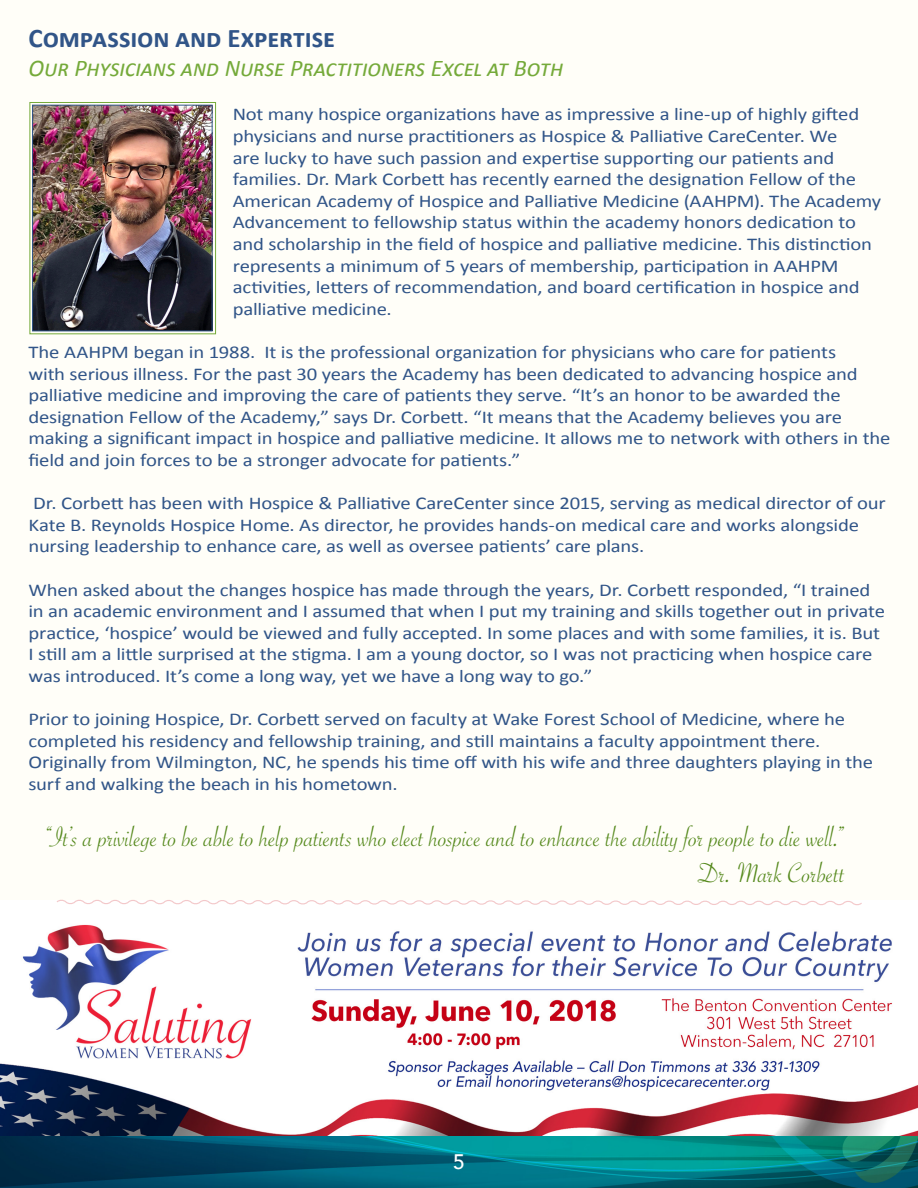
<style>
.page{position:relative;width:918px;height:1188px;background:#fff}
.page>*{position:absolute;margin:0;border:0;box-sizing:border-box;transform-origin:0 0}
.t1{font:30px "Savoye Let Plain";color:#55891c}
.t2{font:700 27px "Calibri";letter-spacing:-.005em;color:#315588}
.t3{font:italic 24px "Calibri";letter-spacing:-.01em;color:#75aa3a}
.t4{font:500 21px "Avenir";color:#fff}
.t5{font:18px/21.6px "Calibri";letter-spacing:-.01em;color:#315588;scale:1.15 1}
</style>
<div class="page">
<div style="left:0;top:0;width:918px;height:900px;background:#fffef8"></div>
<img style="left:34px;top:107px;width:176px;height:222px">
<div style="left:32px;top:105px;width:180px;height:226px;border:1px solid #315588"></div>
<img style="left:0;top:924px;width:918px;height:264px">
<div style="left:30px;top:102px;width:186px;height:232px;border:1px solid #75aa3a"></div>
<svg style="left:57px;top:899px;width:805px;height:7px"></svg>
<p class="t2" style="left:28px;top:21px;width:308px">Compassion and Expertise</p>
<p class="t3" style="left:28px;top:52px;width:536px">Our Physicians and Nurse Practitioners Excel at Both</p>
<p class="t5" style="left:233px;top:104px;width:565px">Not many hospice organizations have as impressive a line-up of highly gifted physicians and nurse practitioners as Hospice &amp; Palliative CareCenter. We<br>are lucky to have such passion and expertise supporting our patients and families. Dr. Mark Corbett has recently earned the designation Fellow of the American Academy of Hospice and Palliative Medicine (AAHPM). The Academy Advancement to fellowship status within the academy honors dedication to and scholarship in the field of hospice and palliative medicine. This distinction represents a minimum of 5 years of membership, participation in AAHPM activities, letters of recommendation, and board certification in hospice and palliative medicine.</p>
<p class="t5" style="left:28px;top:341px;width:751px">The AAHPM began in 1988. It is the professional organization for physicians who care for patients<br>with serious illness. For the past 30 years the Academy has been dedicated to advancing hospice and palliative medicine and improving the care of patients they serve. “It’s an honor to be awarded the designation Fellow of the Academy,” says Dr. Corbett. “It means that the Academy believes you are making a significant impact in hospice and palliative medicine. It allows me to network with others in the field and join forces to be a stronger advocate for patients.”</p>
<p class="t5" style="left:28px;top:493px;width:747px">Dr. Corbett has been with Hospice &amp; Palliative CareCenter since 2015, serving as medical director of our<br>Kate B. Reynolds Hospice Home. As director, he provides hands-on medical care and works alongside nursing leadership to enhance care, as well as oversee patients’ care plans.</p>
<p class="t5" style="left:28px;top:579px;width:746px">When asked about the changes hospice has made through the years, Dr. Corbett responded, “I trained in an academic environment and I assumed that when I put my training and skills together out in private practice, ‘hospice’ would be viewed and fully accepted. In some places and with some families, it is. But I still am a little surprised at the stigma. I am a young doctor, so I was not practicing when hospice care was introduced. It’s come a long way, yet we have a long way to go.”</p>
<p class="t5" style="left:28px;top:709px;width:736px">Prior to joining Hospice, Dr. Corbett served on faculty at Wake Forest School of Medicine, where he completed his residency and fellowship training, and still maintains a faculty appointment there.<br>Originally from Wilmington, NC, he spends his time off with his wife and three daughters playing in the surf and walking the beach in his hometown.</p>
<p class="t1" style="left:43px;top:817px;width:803px">“It’s a privilege to be able to help patients who elect hospice and to enhance the ability for people to die well.”</p>
<p class="t1" style="left:698px;top:853px;width:148px">Dr. Mark Corbett</p>
<p class="t4" style="left:453px;top:1144px;width:13px">5</p>
</div>
